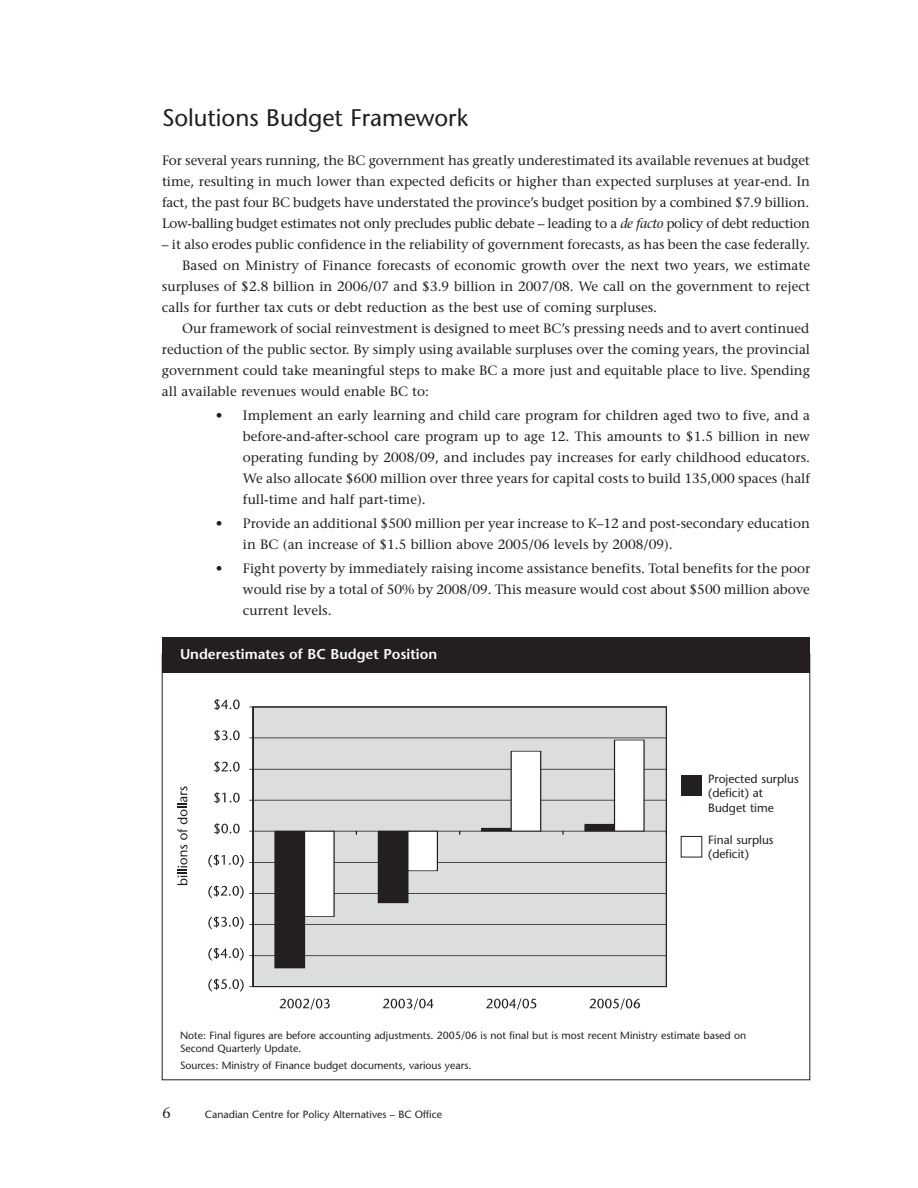
<style>
.page{position:relative;width:918px;height:1188px;background:#fff}
.page>*{position:absolute;margin:0;border:0;box-sizing:border-box;transform-origin:0 0}
.t1{font:24px "Stone Sans";color:#231f20}
.t2{font:15px "Stone Serif";color:#231f20}
.t3{font:600 14.25px "Stone Sans";color:#fff}
.t4{font:13.5px/21px "Stone Serif";color:#231f20;text-align:justify}
.t5{font:12px/14.4px "Stone Sans";color:#231f20}
.t6{font:10.5px/12.6px "Stone Sans";color:#231f20}
.s1{font-style:italic}
</style>
<div class="page">
<div style="left:253px;top:707px;width:413px;height:280px;background:#dcdddf"></div>
<hr style="left:253px;top:955px;width:413px;height:1px;background:#231f20">
<hr style="left:253px;top:924px;width:413px;height:1px;background:#231f20">
<hr style="left:253px;top:893px;width:413px;height:1px;background:#231f20">
<hr style="left:253px;top:862px;width:413px;height:1px;background:#231f20">
<hr style="left:253px;top:800px;width:413px;height:1px;background:#231f20">
<hr style="left:253px;top:769px;width:413px;height:1px;background:#231f20">
<hr style="left:253px;top:738px;width:413px;height:1px;background:#231f20">
<div style="left:275px;top:831px;width:30px;height:137px;background:#231f20"></div>
<div style="left:378px;top:831px;width:30px;height:72px;background:#231f20"></div>
<div style="left:481px;top:828px;width:30px;height:3px;border:1px solid #231f20"></div>
<div style="left:585px;top:824px;width:30px;height:7px;background:#231f20"></div>
<div style="left:305px;top:831px;width:29px;height:85px;background:#fff"></div>
<div style="left:304px;top:831px;width:30px;height:86px;border:1px solid #231f20"></div>
<div style="left:408px;top:831px;width:29px;height:40px;background:#fff"></div>
<div style="left:408px;top:831px;width:30px;height:40px;border:1px solid #231f20"></div>
<div style="left:511px;top:751px;width:30px;height:80px;background:#fff"></div>
<div style="left:511px;top:751px;width:30px;height:80px;border:1px solid #231f20"></div>
<div style="left:615px;top:740px;width:29px;height:91px;background:#fff"></div>
<div style="left:614px;top:740px;width:30px;height:91px;border:1px solid #231f20"></div>
<div style="left:253px;top:707px;width:413px;height:280px;border:1px solid #231f20"></div>
<hr style="left:253px;top:707px;width:1px;height:280px;background:#231f20">
<hr style="left:253px;top:831px;width:413px;height:1px;background:#231f20">
<svg style="left:208px;top:979px;width:36px;height:13px"></svg>
<svg style="left:208px;top:948px;width:36px;height:13px"></svg>
<svg style="left:208px;top:917px;width:36px;height:12px"></svg>
<svg style="left:208px;top:886px;width:36px;height:12px"></svg>
<svg style="left:208px;top:855px;width:36px;height:12px"></svg>
<svg style="left:214px;top:823px;width:26px;height:11px"></svg>
<svg style="left:214px;top:792px;width:26px;height:11px"></svg>
<svg style="left:214px;top:761px;width:26px;height:11px"></svg>
<svg style="left:214px;top:730px;width:26px;height:11px"></svg>
<svg style="left:214px;top:699px;width:26px;height:11px"></svg>
<svg style="left:280px;top:998px;width:50px;height:12px"></svg>
<svg style="left:383px;top:998px;width:50px;height:12px"></svg>
<svg style="left:486px;top:998px;width:50px;height:12px"></svg>
<svg style="left:590px;top:998px;width:50px;height:12px"></svg>
<svg style="left:177px;top:786px;width:10px;height:99px"></svg>
<div style="left:162px;top:638px;width:648px;height:36px;background:#231f20"></div>
<div style="left:681px;top:775px;width:21px;height:21px;background:#231f20"></div>
<div style="left:681px;top:836px;width:21px;height:21px;border:1px solid #231f20"></div>
<h1 class="t1" style="left:162px;top:108px;width:308px">Solutions Budget Framework</h1>
<p class="t4" style="left:162px;top:151px;width:650px">For several years running, the BC government has greatly underestimated its available revenues at budget time, resulting in much lower than expected deficits or higher than expected surpluses at year-end. In fact, the past four BC budgets have understated the province’s budget position by a combined $7.9 billion.<br>Low-balling budget estimates not only precludes public debate – leading to a <span class="s1">de facto</span> policy of debt reduction</p>
<p class="t4" style="left:162px;top:235px;width:650px">– it also erodes public confidence in the reliability of government forecasts, as has been the case federally.</p>
<p class="t4" style="left:182px;top:256px;width:629px">Based on Ministry of Finance forecasts of economic growth over the next two years, we estimate</p>
<p class="t4" style="left:162px;top:277px;width:650px">surpluses of $2.8 billion in 2006/07 and $3.9 billion in 2007/08. We call on the government to reject</p>
<p class="t4" style="left:162px;top:298px;width:497px">calls for further tax cuts or debt reduction as the best use of coming surpluses.</p>
<p class="t4" style="left:182px;top:319px;width:629px">Our framework of social reinvestment is designed to meet BC’s pressing needs and to avert continued</p>
<p class="t4" style="left:162px;top:340px;width:650px">reduction of the public sector. By simply using available surpluses over the coming years, the provincial</p>
<p class="t4" style="left:162px;top:361px;width:650px">government could take meaningful steps to make BC a more just and equitable place to live. Spending</p>
<p class="t4" style="left:162px;top:382px;width:269px">all available revenues would enable BC to:</p>
<p class="t4" style="left:243px;top:406px;width:569px;text-indent:-27px">• Implement an early learning and child care program for children aged two to five, and a before-and-after-school care program up to age 12. This amounts to $1.5 billion in new operating funding by 2008/09, and includes pay increases for early childhood educators.<br>We also allocate $600 million over three years for capital costs to build 135,000 spaces (half full-time and half part-time).</p>
<p class="t4" style="left:243px;top:514px;width:568px;text-indent:-27px">• Provide an additional $500 million per year increase to K–12 and post-secondary education in BC (an increase of $1.5 billion above 2005/06 levels by 2008/09).</p>
<p class="t4" style="left:243px;top:559px;width:569px;text-indent:-27px">• Fight poverty by immediately raising income assistance benefits. Total benefits for the poor would rise by a total of 50% by 2008/09. This measure would cost about $500 million above current levels.</p>
<p class="t3" style="left:180px;top:648px;width:259px">Underestimates of BC Budget Position</p>
<p class="t5" style="left:708px;top:773px;width:92px">Projected surplus (deficit) at<br>Budget time</p>
<p class="t5" style="left:708px;top:834px;width:67px">Final surplus (deficit)</p>
<p class="t6" style="left:180px;top:1031px;width:568px">Note: Final figures are before accounting adjustments. 2005/06 is not final but is most recent Ministry estimate based on<br>Second Quarterly Update.</p>
<p class="t6" style="left:180px;top:1060px;width:293px">Sources: Ministry of Finance budget documents, various years.</p>
<p class="t2" style="left:162px;top:1107px;width:10px">6</p>
<p class="t6" style="left:205px;top:1109px;width:239px">Canadian Centre for Policy Alternatives – BC Office</p>
</div>
